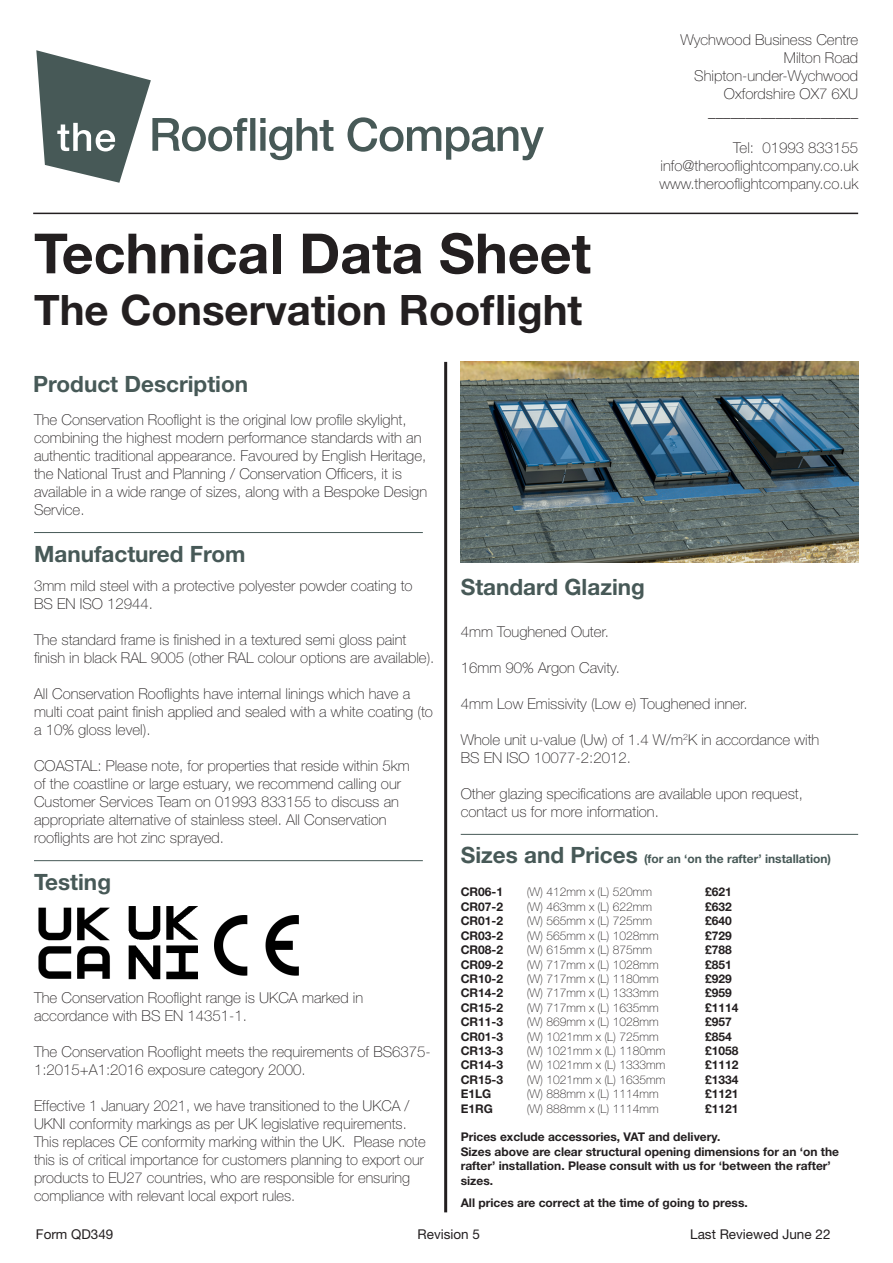
<style>
.page{position:relative;width:893px;height:1263px;background:#fff}
.page>*{position:absolute;margin:0;border:0;box-sizing:border-box;transform-origin:0 0}
.t1{font:700 55.5px "Helvetica Neue LT Std";color:#231f20}
.t2{font:700 42px "Helvetica Neue LT Std";color:#231f20}
.t3{font:700 22.5px "Helvetica Neue LT Std";color:#475957}
.t4{font:100 15px/18px "Helvetica Neue LT Std";color:#231f20}
.t5{font:13.5px "Helvetica Neue LT Std";color:#231f20}
.t6{font:700 12px/14.4px "Helvetica Neue LT Std";color:#231f20}
.t7{font:100 12px "Helvetica Neue LT Std";color:#231f20}
.t8{font:700 12px "Helvetica Neue LT Std";color:#475957}
.s1{font-size:22.5px}
</style>
<div class="page">
<hr style="left:444px;top:362px;width:3px;height:850px;background:#231f20">
<hr style="left:33px;top:213px;width:825px;height:1px;background:#231f20">
<hr style="left:34px;top:532px;width:389px;height:1px;background:#475957">
<hr style="left:34px;top:860px;width:389px;height:1px;background:#475957">
<hr style="left:461px;top:834px;width:397px;height:1px;background:#475957">
<img style="left:461px;top:362px;width:398px;height:200px">
<svg style="left:347px;top:117px;width:197px;height:43px"></svg>
<svg style="left:36px;top:50px;width:297px;height:133px"></svg>
<img style="left:128px;top:906px;width:70px;height:74px">
<img style="left:215px;top:916px;width:84px;height:60px">
<img style="left:38px;top:907px;width:72px;height:72px">
<p class="t1" style="left:34px;top:219px;width:559px">Technical Data Sheet</p>
<p class="t2" style="left:34px;top:284px;width:550px">The Conservation Rooflight</p>
<p class="t3" style="left:33px;top:370px;width:216px">Product Description</p>
<p class="t4" style="left:34px;top:410px;width:395px">The Conservation Rooflight is the original low profile skylight, combining the highest modern performance standards with an authentic traditional appearance. Favoured by English Heritage, the National Trust and Planning / Conservation Officers, it is available in a wide range of sizes, along with a Bespoke Design Service.</p>
<p class="t3" style="left:34px;top:540px;width:213px">Manufactured From</p>
<p class="t4" style="left:680px;top:30px;width:179px">Wychwood Business Centre</p>
<p class="t4" style="left:784px;top:48px;width:76px">Milton Road</p>
<p class="t4" style="left:694px;top:66px;width:165px">Shipton-under-Wychwood</p>
<p class="t4" style="left:724px;top:84px;width:136px">Oxfordshire OX7 6XU</p>
<p class="t4" style="left:708px;top:102px;width:151px">____________________</p>
<p class="t4" style="left:733px;top:138px;width:127px">Tel: 01993 833155</p>
<p class="t4" style="left:661px;top:156px;width:199px">info@therooflightcompany.co.uk</p>
<p class="t4" style="left:660px;top:174px;width:200px">www.therooflightcompany.co.uk</p>
<p class="t4" style="left:34px;top:577px;width:380px">3mm mild steel with a protective polyester powder coating to<br>BS EN ISO 12944.</p>
<p class="t4" style="left:34px;top:631px;width:402px">The standard frame is finished in a textured semi gloss paint finish in black RAL 9005 (other RAL colour options are available).</p>
<p class="t4" style="left:34px;top:685px;width:400px">All Conservation Rooflights have internal linings which have a multi coat paint finish applied and sealed with a white coating (to a 10% gloss level).</p>
<p class="t4" style="left:34px;top:757px;width:377px">COASTAL: Please note, for properties that reside within 5km of the coastline or large estuary, we recommend calling our Customer Services Team on 01993 833155 to discuss an appropriate alternative of stainless steel. All Conservation rooflights are hot zinc sprayed.</p>
<p class="t3" style="left:34px;top:868px;width:79px">Testing</p>
<p class="t4" style="left:34px;top:988px;width:331px">The Conservation Rooflight range is UKCA marked in accordance with BS EN 14351-1.</p>
<p class="t4" style="left:34px;top:1042px;width:398px">The Conservation Rooflight meets the requirements of BS6375-<br>1:2015+A1:2016 exposure category 2000.</p>
<p class="t4" style="left:34px;top:1096px;width:393px">Effective 1 January 2021, we have transitioned to the UKCA / UKNI conformity markings as per UK legislative requirements.<br>This replaces CE conformity marking within the UK. Please note this is of critical importance for customers planning to export our products to EU27 countries, who are responsible for ensuring compliance with relevant local export rules.</p>
<p class="t3" style="left:461px;top:573px;width:186px">Standard Glazing</p>
<p class="t4" style="left:461px;top:623px;width:150px">4mm Toughened Outer.</p>
<p class="t4" style="left:461px;top:659px;width:161px">16mm 90% Argon Cavity.</p>
<p class="t4" style="left:461px;top:695px;width:288px">4mm Low Emissivity (Low e) Toughened inner.</p>
<p class="t4" style="left:461px;top:731px;width:360px">Whole unit u-value (Uw) of 1.4 W/m<sup>2</sup>K in accordance with<br>BS EN ISO 10077-2:2012.</p>
<p class="t4" style="left:461px;top:785px;width:344px">Other glazing specifications are available upon request, contact us for more information.</p>
<p class="t8" style="left:461px;top:851px;width:372px"><span class="s1">Sizes and Prices</span> (for an ‘on the rafter’ installation)</p>
<p class="t6" style="left:461px;top:885px;width:44px">CR06-1</p>
<p class="t7" style="left:527px;top:885px;width:127px">(W) 412mm x (L) 520mm</p>
<p class="t6" style="left:705px;top:885px;width:28px">£621</p>
<p class="t6" style="left:461px;top:899px;width:44px">CR07-2</p>
<p class="t7" style="left:527px;top:900px;width:127px">(W) 463mm x (L) 622mm</p>
<p class="t6" style="left:705px;top:899px;width:28px">£632</p>
<p class="t6" style="left:461px;top:913px;width:44px">CR01-2</p>
<p class="t7" style="left:527px;top:914px;width:127px">(W) 565mm x (L) 725mm</p>
<p class="t6" style="left:705px;top:913px;width:28px">£640</p>
<p class="t6" style="left:461px;top:928px;width:44px">CR03-2</p>
<p class="t7" style="left:527px;top:928px;width:133px">(W) 565mm x (L) 1028mm</p>
<p class="t6" style="left:705px;top:928px;width:28px">£729</p>
<p class="t6" style="left:461px;top:942px;width:44px">CR08-2</p>
<p class="t7" style="left:527px;top:943px;width:127px">(W) 615mm x (L) 875mm</p>
<p class="t6" style="left:705px;top:942px;width:28px">£788</p>
<p class="t6" style="left:461px;top:957px;width:44px">CR09-2</p>
<p class="t7" style="left:527px;top:957px;width:133px">(W) 717mm x (L) 1028mm</p>
<p class="t6" style="left:705px;top:957px;width:28px">£851</p>
<p class="t6" style="left:461px;top:971px;width:44px">CR10-2</p>
<p class="t7" style="left:527px;top:972px;width:133px">(W) 717mm x (L) 1180mm</p>
<p class="t6" style="left:705px;top:971px;width:28px">£929</p>
<p class="t6" style="left:461px;top:985px;width:44px">CR14-2</p>
<p class="t7" style="left:527px;top:986px;width:133px">(W) 717mm x (L) 1333mm</p>
<p class="t6" style="left:705px;top:985px;width:28px">£959</p>
<p class="t6" style="left:461px;top:1000px;width:44px">CR15-2</p>
<p class="t7" style="left:527px;top:1000px;width:133px">(W) 717mm x (L) 1635mm</p>
<p class="t6" style="left:705px;top:1000px;width:35px">£1114</p>
<p class="t6" style="left:461px;top:1014px;width:44px">CR11-3</p>
<p class="t7" style="left:527px;top:1015px;width:133px">(W) 869mm x (L) 1028mm</p>
<p class="t6" style="left:705px;top:1014px;width:28px">£957</p>
<p class="t6" style="left:461px;top:1029px;width:44px">CR01-3</p>
<p class="t7" style="left:527px;top:1029px;width:133px">(W) 1021mm x (L) 725mm</p>
<p class="t6" style="left:705px;top:1029px;width:28px">£854</p>
<p class="t6" style="left:461px;top:1043px;width:44px">CR13-3</p>
<p class="t7" style="left:527px;top:1044px;width:140px">(W) 1021mm x (L) 1180mm</p>
<p class="t6" style="left:705px;top:1043px;width:35px">£1058</p>
<p class="t6" style="left:461px;top:1057px;width:44px">CR14-3</p>
<p class="t7" style="left:527px;top:1058px;width:140px">(W) 1021mm x (L) 1333mm</p>
<p class="t6" style="left:705px;top:1057px;width:35px">£1112</p>
<p class="t6" style="left:461px;top:1072px;width:44px">CR15-3</p>
<p class="t7" style="left:527px;top:1072px;width:140px">(W) 1021mm x (L) 1635mm</p>
<p class="t6" style="left:705px;top:1072px;width:35px">£1334</p>
<p class="t6" style="left:461px;top:1086px;width:32px">E1LG</p>
<p class="t7" style="left:527px;top:1087px;width:133px">(W) 888mm x (L) 1114mm</p>
<p class="t6" style="left:705px;top:1086px;width:35px">£1121</p>
<p class="t6" style="left:461px;top:1101px;width:34px">E1RG</p>
<p class="t7" style="left:527px;top:1101px;width:133px">(W) 888mm x (L) 1114mm</p>
<p class="t6" style="left:705px;top:1101px;width:35px">£1121</p>
<p class="t6" style="left:461px;top:1129px;width:261px">Prices exclude accessories, VAT and delivery.</p>
<p class="t6" style="left:461px;top:1144px;width:380px">Sizes above are clear structural opening dimensions for an ‘on the rafter’ installation. Please consult with us for ‘between the rafter’ sizes.</p>
<p class="t6" style="left:461px;top:1195px;width:289px">All prices are correct at the time of going to press.</p>
<p class="t5" style="left:36px;top:1226px;width:79px">Form QD349</p>
<p class="t5" style="left:417px;top:1226px;width:64px">Revision 5</p>
<p class="t5" style="left:690px;top:1226px;width:142px">Last Reviewed June 22</p>
</div>
